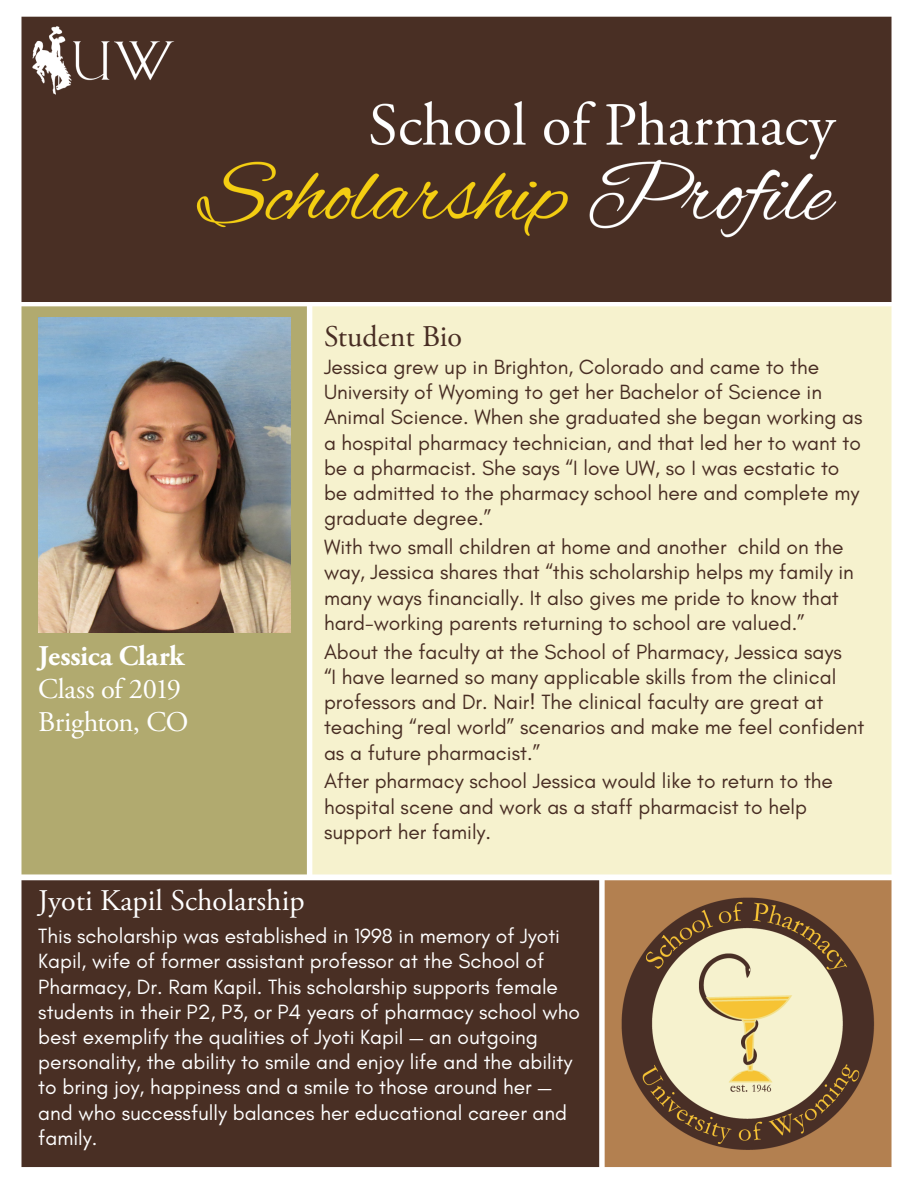
<style>
.page{position:relative;width:918px;height:1188px;background:#fff}
.page>*{position:absolute;margin:0;border:0;box-sizing:border-box;transform-origin:0 0}
.t1{font:30px "Adobe Garamond Pro";color:#fff}
.t2{font:30px "Adobe Garamond Pro";color:#482d23}
.t3{font:28.5px "Adobe Garamond Pro";letter-spacing:-.01em;color:#fff}
.t4{font:700 28.5px "Adobe Garamond Pro";letter-spacing:-.005em;color:#fff}
.t5{font:21px/25.2px "Glacial Indifference";color:#482d23}
.t6{font:21px/25.2px "Glacial Indifference";color:#fff}
</style>
<div class="page">
<img style="left:21px;top:16px;width:871px;height:1152px">
<img style="left:38px;top:317px;width:253px;height:316px">
<p class="t4" style="left:38px;top:640px;width:148px">Jessica Clark</p>
<p class="t3" style="left:38px;top:672px;width:144px">Class of 2019</p>
<p class="t3" style="left:38px;top:705px;width:152px">Brighton, CO</p>
<p class="t2" style="left:324px;top:318px;width:140px">Student Bio</p>
<p class="t5" style="left:324px;top:355px;width:540px">Jessica grew up in Brighton, Colorado and came to the University of Wyoming to get her Bachelor of Science in Animal Science. When she graduated she began working as a hospital pharmacy technician, and that led her to want to be a pharmacist. She says “I love UW, so I was ecstatic to be admitted to the pharmacy school here and complete my graduate degree.”</p>
<p class="t5" style="left:324px;top:535px;width:531px">With two small children at home and another child on the way, Jessica shares that “this scholarship helps my family in many ways financially. It also gives me pride to know that hard-working parents returning to school are valued.”</p>
<p class="t5" style="left:324px;top:639px;width:542px">About the faculty at the School of Pharmacy, Jessica says<br>“I have learned so many applicable skills from the clinical professors and Dr. Nair! The clinical faculty are great at teaching “real world” scenarios and make me feel confident as a future pharmacist.”</p>
<p class="t5" style="left:324px;top:769px;width:511px">After pharmacy school Jessica would like to return to the hospital scene and work as a staff pharmacist to help support her family.</p>
<p class="t1" style="left:38px;top:882px;width:268px">Jyoti Kapil Scholarship</p>
<p class="t6" style="left:38px;top:924px;width:543px">This scholarship was established in 1998 in memory of Jyoti Kapil, wife of former assistant professor at the School of Pharmacy, Dr. Ram Kapil. This scholarship supports female students in their P2, P3, or P4 years of pharmacy school who best exemplify the qualities of Jyoti Kapil — an outgoing personality, the ability to smile and enjoy life and the ability to bring joy, happiness and a smile to those around her — and who successfully balances her educational career and family.</p>
</div>
